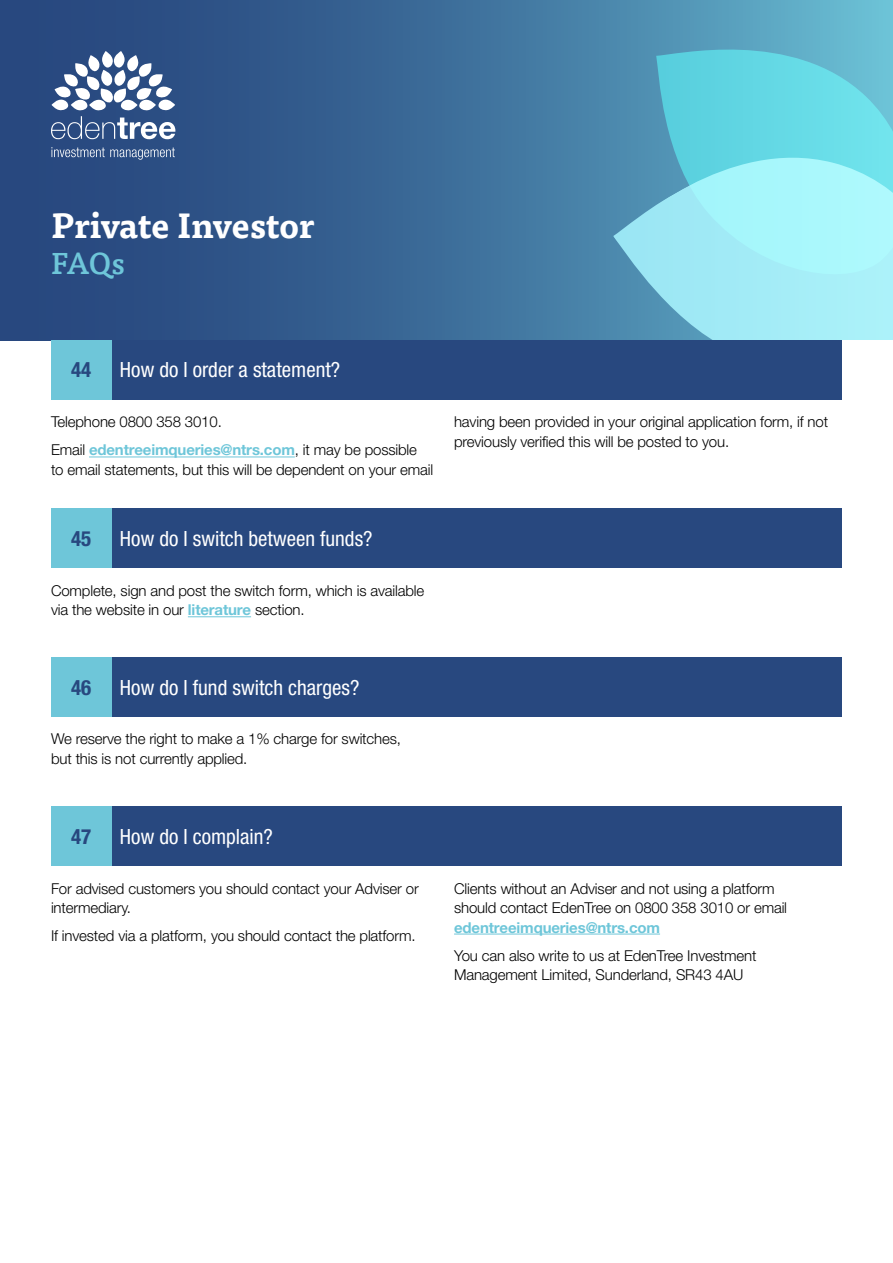
<style>
.page{position:relative;width:893px;height:1263px;background:#fff}
.page>*{position:absolute;margin:0;border:0;box-sizing:border-box;transform-origin:0 0}
.t1{font:700 34.5px "Tisa Pro";color:#fff}
.t2{font:500 30px "Tisa Pro";color:#6ec6d9}
.t3{font:condensed 21px "Helvetica Neue LT Pro";color:#fff}
.t4{font:700 condensed 21px "Helvetica Neue LT Pro";color:#28487f}
.t5{font:300 15px/19.5px "Helvetica Neue LT Pro";letter-spacing:-.01em;color:#000}
.t6{font:700 15px "Helvetica Neue LT Pro";letter-spacing:-.01em;color:#6ec6d9}
.s1{font-weight:700;color:#6ec6d9}
</style>
<div class="page">
<svg style="left:0;top:0;width:893px;height:340px"></svg>
<svg style="left:656px;top:50px;width:237px;height:86px;fill:#63d5e2"></svg>
<svg style="left:613px;top:136px;width:280px;height:204px"></svg>
<hr style="left:89px;top:457px;width:206px;height:1px;background:#6ec6d9">
<hr style="left:188px;top:616px;width:63px;height:1px;background:#6ec6d9">
<hr style="left:454px;top:934px;width:206px;height:1px;background:#6ec6d9">
<div style="left:111px;top:340px;width:731px;height:60px;background:#28487f"></div>
<div style="left:111px;top:508px;width:731px;height:60px;background:#28487f"></div>
<div style="left:111px;top:806px;width:731px;height:60px;background:#28487f"></div>
<div style="left:111px;top:657px;width:731px;height:60px;background:#28487f"></div>
<div style="left:51px;top:340px;width:60px;height:60px;background:#6ec6d9"></div>
<div style="left:51px;top:508px;width:60px;height:60px;background:#6ec6d9"></div>
<div style="left:51px;top:806px;width:60px;height:60px;background:#6ec6d9"></div>
<div style="left:51px;top:657px;width:60px;height:60px;background:#6ec6d9"></div>
<svg style="left:51px;top:51px;width:124px;height:88px"></svg>
<svg style="left:52px;top:147px;width:123px;height:13px"></svg>
<h1 class="t1" style="left:51px;top:197px;width:265px">Private Investor</h1>
<h2 class="t2" style="left:51px;top:240px;width:75px">FAQs</h2>
<h3 class="t4" style="left:71px;top:357px;width:22px">44</h3>
<h3 class="t3" style="left:120px;top:358px;width:222px">How do I order a statement?</h3>
<p class="t5" style="left:51px;top:408px;width:367px;line-height:28px">Telephone 0800 358 3010.<br>Email <span class="s1">edentreeimqueries@ntrs.com</span>, it may be possible</p>
<p class="t5" style="left:51px;top:460px;width:384px">to email statements, but this will be dependent on your email</p>
<h3 class="t4" style="left:71px;top:526px;width:22px">45</h3>
<h3 class="t3" style="left:120px;top:526px;width:254px">How do I switch between funds?</h3>
<p class="t5" style="left:51px;top:580px;width:375px">Complete, sign and post the switch form, which is available via the website in our <span class="s1">literature</span> section.</p>
<p class="t5" style="left:454px;top:412px;width:376px">having been provided in your original application form, if not previously verified this will be posted to you.</p>
<h3 class="t4" style="left:71px;top:674px;width:22px">46</h3>
<h3 class="t3" style="left:120px;top:675px;width:241px">How do I fund switch charges?</h3>
<p class="t5" style="left:51px;top:729px;width:351px">We reserve the right to make a 1% charge for switches, but this is not currently applied.</p>
<h3 class="t4" style="left:71px;top:823px;width:22px">47</h3>
<h3 class="t3" style="left:120px;top:824px;width:154px">How do I complain?</h3>
<p class="t5" style="left:51px;top:878px;width:369px">For advised customers you should contact your Adviser or intermediary.</p>
<p class="t5" style="left:51px;top:926px;width:366px">If invested via a platform, you should contact the platform.</p>
<p class="t5" style="left:454px;top:878px;width:334px">Clients without an Adviser and not using a platform should contact EdenTree on 0800 358 3010 or email</p>
<p class="t6" style="left:454px;top:918px;width:207px">edentreeimqueries@ntrs.com</p>
<p class="t5" style="left:454px;top:945px;width:304px">You can also write to us at EdenTree Investment<br>Management Limited, Sunderland, SR43 4AU</p>
</div>
